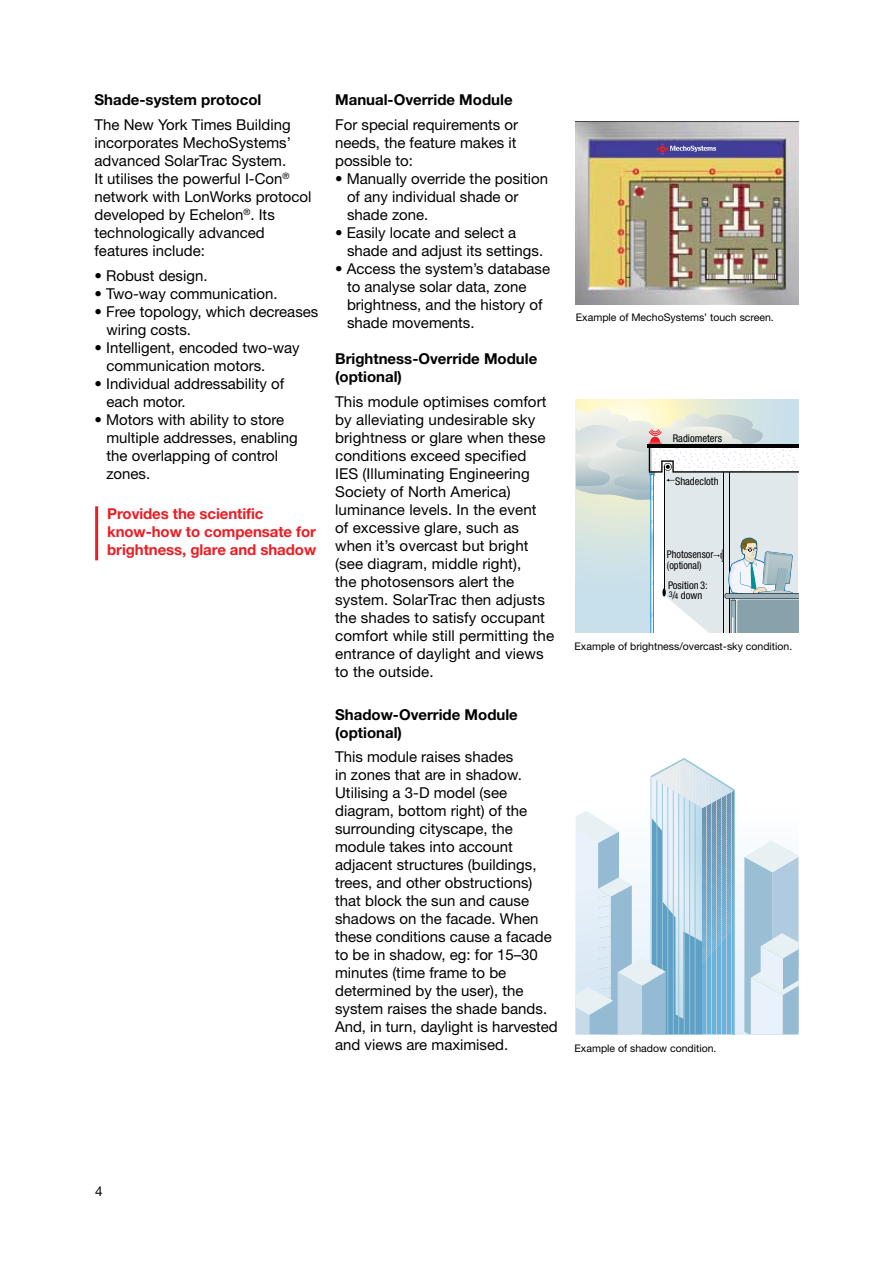
<style>
.page{position:relative;width:893px;height:1263px;background:#fff}
.page>*{position:absolute;margin:0;border:0;box-sizing:border-box;transform-origin:0 0}
.t1{font:15px/18px "Helvetica Neue LT Std";color:#000}
.t2{font:700 15px/18px "Helvetica Neue LT Std";color:#000}
.t3{font:700 15px/18px "Helvetica Neue LT Std";letter-spacing:-.005em;color:#ed1c24}
.t4{font:13.5px "Helvetica Neue LT Std";color:#000}
.t5{font:condensed 10.65px "Helvetica Neue";color:#000}
.t6{font:condensed 10.65px/10.5px "Helvetica Neue";color:#000;scale:.96 1}
.t7{font:10.5px "Helvetica Neue LT Std";color:#000}
.t8{font:condensed 7.95px "Helvetica Neue";color:#000}
</style>
<div class="page">
<svg style="left:576px;top:399px;width:222px;height:9px;background:#eaeed6"></svg>
<svg style="left:576px;top:408px;width:222px;height:225px;background:#d4dddf"></svg>
<div style="left:576px;top:804px;width:222px;height:230px;background:linear-gradient(to bottom,#fdfeff,#e2eefa)"></div>
<div style="left:576px;top:776px;width:222px;height:30px;background:#fff"></div>
<svg style="left:744px;top:840px;width:54px;height:194px;background:#bfd6e5"></svg>
<svg style="left:576px;top:758px;width:161px;height:277px"></svg>
<img style="left:576px;top:122px;width:223px;height:182px">
<div style="left:640px;top:141px;width:96px;height:16px;background:#413e98"></div>
<svg style="left:657px;top:143px;width:59px;height:12px"></svg>
<hr style="left:95px;top:506px;width:3px;height:54px;background:#ed1d24">
<p class="t2" style="left:94px;top:91px;width:168px">Shade-system protocol</p>
<p class="t1" style="left:94px;top:115px;width:218px">The New York Times Building incorporates MechoSystems’ advanced SolarTrac System.<br>It utilises the powerful I-Con<sup>® </sup>network with LonWorks protocol developed by Echelon<sup>®</sup>. Its technologically advanced features include:</p>
<p class="t1" style="left:95px;top:266px;width:115px">• Robust design.</p>
<p class="t1" style="left:95px;top:284px;width:185px">• Two-way communication.</p>
<p class="t1" style="left:106px;top:302px;width:214px;text-indent:-12px">• Free topology, which decreases wiring costs.</p>
<p class="t1" style="left:106px;top:338px;width:195px;text-indent:-12px">• Intelligent, encoded two-way communication motors.</p>
<p class="t1" style="left:106px;top:374px;width:179px;text-indent:-12px">• Individual addressability of each motor.</p>
<p class="t1" style="left:106px;top:410px;width:193px;text-indent:-12px">• Motors with ability to store multiple addresses, enabling the overlapping of control zones.</p>
<p class="t3" style="left:107px;top:505px;width:211px">Provides the scientific know-how to compensate for brightness, glare and shadow</p>
<p class="t2" style="left:335px;top:91px;width:179px">Manual-Override Module</p>
<p class="t1" style="left:335px;top:115px;width:185px;text-align:justify">For special requirements or needs, the feature makes it possible to:</p>
<p class="t1" style="left:347px;top:169px;width:203px;text-indent:-12px">• Manually override the position of any individual shade or shade zone.</p>
<p class="t1" style="left:347px;top:223px;width:198px;text-indent:-12px">• Easily locate and select a shade and adjust its settings.</p>
<p class="t1" style="left:347px;top:259px;width:205px;text-indent:-12px">• Access the system’s database to analyse solar data, zone brightness, and the history of shade movements.</p>
<p class="t2" style="left:335px;top:349px;width:204px">Brightness-Override Module (optional)</p>
<p class="t1" style="left:335px;top:392px;width:221px">This module optimises comfort by alleviating undesirable sky brightness or glare when these conditions exceed specified<br>IES (Illuminating Engineering<br>Society of North America) luminance levels. In the event<br>of excessive glare, such as when it’s overcast but bright (see diagram, middle right),<br>the photosensors alert the system. SolarTrac then adjusts the shades to satisfy occupant comfort while still permitting the entrance of daylight and views to the outside.</p>
<p class="t2" style="left:335px;top:705px;width:184px">Shadow-Override Module (optional)</p>
<p class="t1" style="left:335px;top:748px;width:224px">This module raises shades<br>in zones that are in shadow.<br>Utilising a 3-D model (see diagram, bottom right) of the surrounding cityscape, the module takes into account adjacent structures (buildings, trees, and other obstructions) that block the sun and cause shadows on the facade. When these conditions cause a facade to be in shadow, eg: for 15–30 minutes (time frame to be determined by the user), the system raises the shade bands.<br>And, in turn, daylight is harvested and views are maximised.</p>
<p class="t7" style="left:576px;top:311px;width:199px">Example of MechoSystems’ touch screen.</p>
<p class="t5" style="left:673px;top:432px;width:51px">Radiometers</p>
<p class="t5" style="left:675px;top:475px;width:45px">Shadecloth</p>
<p class="t6" style="left:667px;top:549px;width:50px">Photosensor (optional)</p>
<p class="t5" style="left:668px;top:579px;width:41px">Position 3:</p>
<p class="t8" style="left:674px;top:592px;width:5px">4</p>
<p class="t5" style="left:669px;top:589px;width:35px"><sup>3</sup>/ down</p>
<p class="t7" style="left:575px;top:640px;width:219px">Example of brightness/overcast-sky condition.</p>
<p class="t7" style="left:575px;top:1042px;width:143px">Example of shadow condition.</p>
<p class="t4" style="left:95px;top:1183px;width:9px">4</p>
</div>
